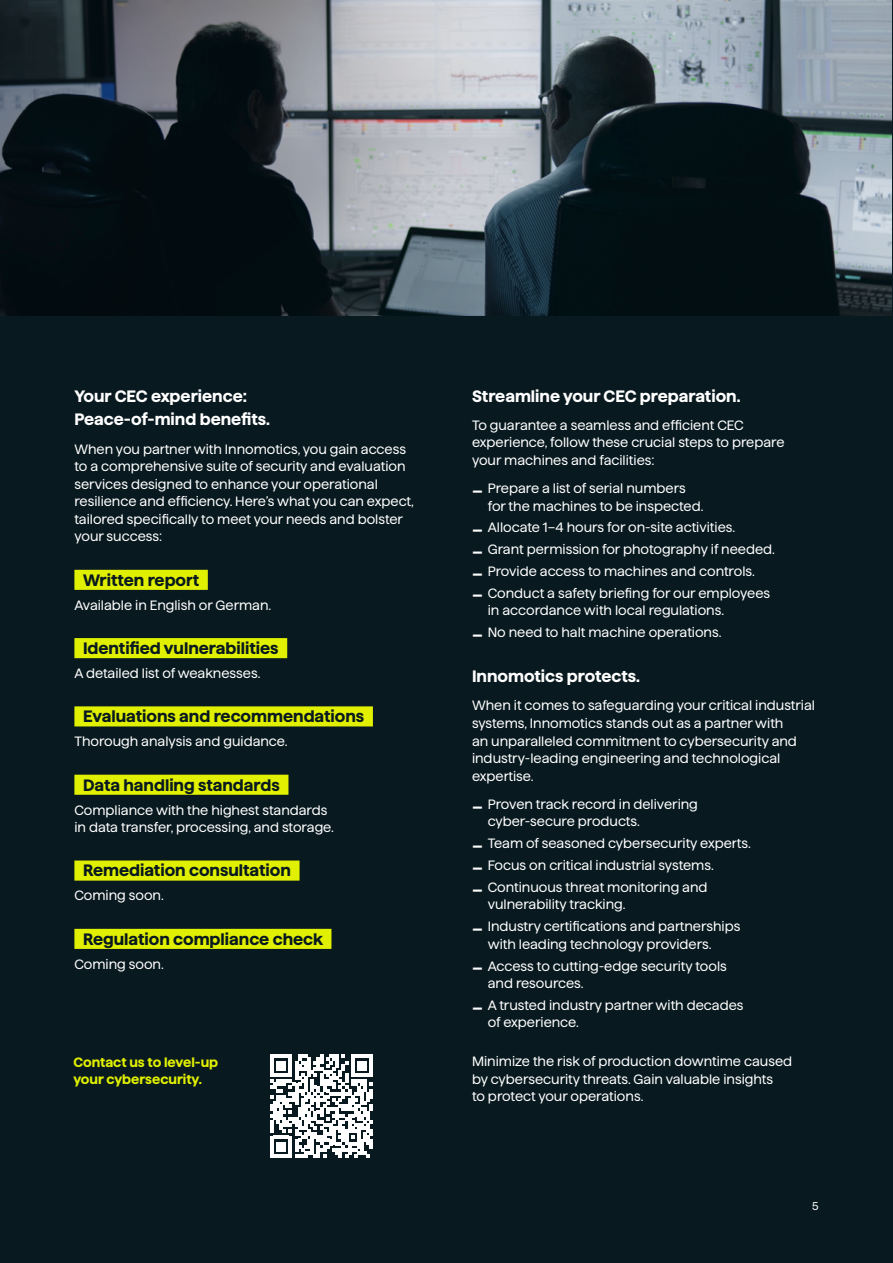
<style>
.page{position:relative;width:893px;height:1263px;background:#08191f}
.page>*{position:absolute;margin:0;border:0;box-sizing:border-box;transform-origin:0 0}
.t1{font:700 16.5px "Innomotics Haffer SQ";color:#08191f}
.t2{font:700 16.5px/24px "Innomotics Haffer SQ";color:#fff}
.t3{font:13.5px/17.5px "Innomotics Haffer SQ";color:#fff}
.t4{font:700 13.5px/17.5px "Innomotics Haffer SQ";color:#e1f000}
.t5{font:11.25px "Innomotics Haffer SQ";color:#fff}
.s1{font-weight:700;font-size:16.8px}
</style>
<div class="page">
<div style="left:74px;top:570px;width:134px;height:20px;background:#e1f000"></div>
<div style="left:74px;top:638px;width:213px;height:20px;background:#e1f000"></div>
<div style="left:74px;top:706px;width:299px;height:20px;background:#e1f000"></div>
<div style="left:74px;top:775px;width:214px;height:20px;background:#e1f000"></div>
<div style="left:74px;top:860px;width:226px;height:21px;background:#e1f000"></div>
<div style="left:74px;top:929px;width:257px;height:20px;background:#e1f000"></div>
<img style="left:0;top:0;width:892px;height:316px">
<svg style="left:270px;top:1055px;width:103px;height:102px"></svg>
<p class="t2" style="left:74px;top:382px;width:197px">Your CEC experience:<br>Peace-of-mind benefits.</p>
<p class="t3" style="left:74px;top:439px;width:341px">When you partner with Innomotics, you gain access to a comprehensive suite of security and evaluation services designed to enhance your operational resilience and efficiency. Here’s what you can expect, tailored specifically to meet your needs and bolster your success:</p>
<p class="t1" style="left:83px;top:568px;width:118px">Written report</p>
<p class="t3" style="left:74px;top:595px;width:198px">Available in English or German.</p>
<p class="t1" style="left:83px;top:636px;width:197px">Identified vulnerabilities</p>
<p class="t3" style="left:74px;top:663px;width:187px">A detailed list of weaknesses.</p>
<p class="t1" style="left:83px;top:704px;width:283px">Evaluations and recommendations</p>
<p class="t3" style="left:74px;top:731px;width:215px">Thorough analysis and guidance.</p>
<p class="t1" style="left:83px;top:772px;width:198px">Data handling standards</p>
<p class="t3" style="left:74px;top:800px;width:261px">Compliance with the highest standards in data transfer, processing, and storage.</p>
<p class="t1" style="left:83px;top:858px;width:209px">Remediation consultation</p>
<p class="t3" style="left:74px;top:886px;width:91px">Coming soon.</p>
<p class="t1" style="left:83px;top:927px;width:242px">Regulation compliance check</p>
<p class="t3" style="left:74px;top:954px;width:91px">Coming soon.</p>
<p class="t4" style="left:73px;top:1052px;width:146px">Contact us to level-up your cybersecurity.</p>
<p class="t2" style="left:472px;top:382px;width:270px">Streamline your CEC preparation.</p>
<p class="t3" style="left:472px;top:415px;width:314px">To guarantee a seamless and efficient CEC experience, follow these crucial steps to prepare your machines and facilities:</p>
<p class="t3" style="left:488px;top:478px;width:217px;text-indent:-16px"><span class="s1">–</span> Prepare a list of serial numbers for the machines to be inspected.</p>
<p class="t3" style="left:472px;top:518px;width:265px"><span class="s1">–</span> Allocate 1–4 hours for on-site activities.</p>
<p class="t3" style="left:472px;top:539px;width:304px"><span class="s1">–</span> Grant permission for photography if needed.</p>
<p class="t3" style="left:472px;top:561px;width:284px"><span class="s1">–</span> Provide access to machines and controls.</p>
<p class="t3" style="left:488px;top:583px;width:284px;text-indent:-16px"><span class="s1">–</span> Conduct a safety briefing for our employees in accordance with local regulations.</p>
<p class="t3" style="left:472px;top:622px;width:251px"><span class="s1">–</span> No need to halt machine operations.</p>
<p class="t2" style="left:472px;top:663px;width:169px">Innomotics protects.</p>
<p class="t3" style="left:472px;top:696px;width:345px">When it comes to safeguarding your critical industrial systems, Innomotics stands out as a partner with<br>an unparalleled commitment to cybersecurity and industry-leading engineering and technological expertise.</p>
<p class="t3" style="left:488px;top:794px;width:212px;text-indent:-16px"><span class="s1">–</span> Proven track record in delivering cyber-secure products.</p>
<p class="t3" style="left:472px;top:833px;width:280px"><span class="s1">–</span> Team of seasoned cybersecurity experts.</p>
<p class="t3" style="left:472px;top:855px;width:243px"><span class="s1">–</span> Focus on critical industrial systems.</p>
<p class="t3" style="left:488px;top:877px;width:221px;text-indent:-16px"><span class="s1">–</span> Continuous threat monitoring and vulnerability tracking.</p>
<p class="t3" style="left:488px;top:916px;width:254px;text-indent:-16px"><span class="s1">–</span> Industry certifications and partnerships with leading technology providers.</p>
<p class="t3" style="left:488px;top:956px;width:241px;text-indent:-16px"><span class="s1">–</span> Access to cutting-edge security tools and resources.</p>
<p class="t3" style="left:488px;top:995px;width:257px;text-indent:-16px"><span class="s1">–</span> A trusted industry partner with decades of experience.</p>
<p class="t3" style="left:472px;top:1051px;width:322px">Minimize the risk of production downtime caused by cybersecurity threats. Gain valuable insights<br>to protect your operations.</p>
<p class="t5" style="left:812px;top:1198px;width:8px">5</p>
</div>
